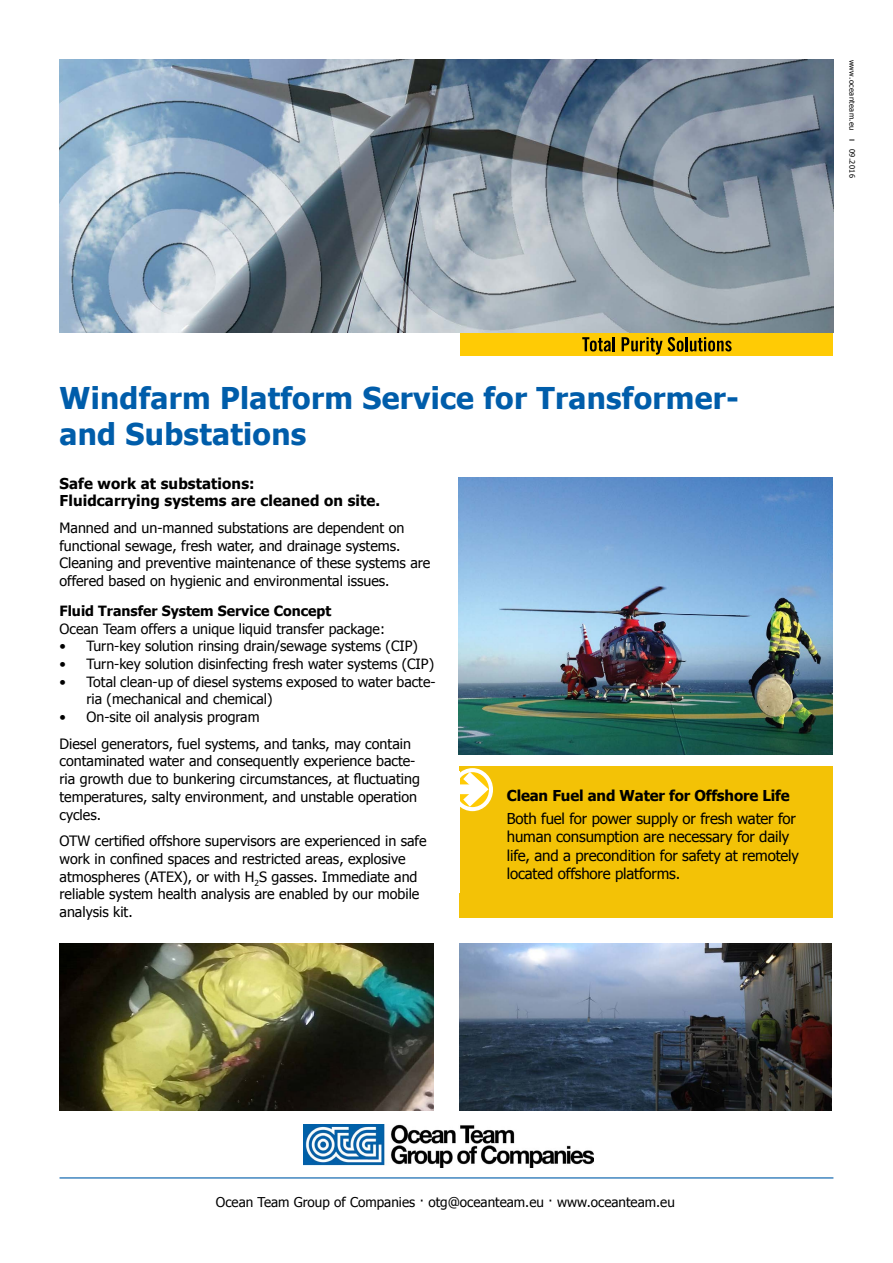
<style>
.page{position:relative;width:893px;height:1263px;background:#fff}
.page>*{position:absolute;margin:0;border:0;box-sizing:border-box;transform-origin:0 0}
.t1{font:700 30px/36px "Tahoma";letter-spacing:.01em;color:#005daa}
.t2{font:15px/18.5px "Tahoma";letter-spacing:-.01em;color:#000}
.t3{font:700 15px/17.7px "Tahoma";letter-spacing:.01em;color:#000}
.t4{font:700 15px "Tahoma";letter-spacing:-.01em;color:#000}
.t5{font:14.25px/17.7px "Tahoma";color:#000}
.t6{font:14.1px/17.7px "Tahoma";color:#000}
.t7{font:700 14.1px "Tahoma";color:#000}
.t8{font:13.5px "Tahoma";color:#000}
.t9{font:7.5px "Tahoma";letter-spacing:.05em;color:#000}
.s1{font-family:"Franklin Gothic";font-weight:500}
</style>
<div class="page">
<hr style="left:60px;top:1177px;width:773px;height:1px;background:#005daa">
<div style="left:460px;top:332px;width:373px;height:24px;background:#ffcb05"></div>
<svg style="left:582px;top:337px;width:33px;height:14px"></svg>
<svg style="left:622px;top:337px;width:110px;height:18px"></svg>
<img style="left:60px;top:60px;width:773px;height:272px">
<div style="left:459px;top:766px;width:374px;height:152px;background:#f3c206"></div>
<svg style="left:459px;top:768px;width:34px;height:49px"></svg>
<img style="left:460px;top:943px;width:372px;height:167px">
<img style="left:59px;top:943px;width:374px;height:167px">
<img style="left:458px;top:477px;width:375px;height:278px">
<img style="left:303px;top:1125px;width:291px;height:42px">
<p class="t9" style="left:857px;top:60px;width:120px;rotate:90deg">www.oceanteam.eu <span class="s1">I</span> 09.2016</p>
<h1 class="t1" style="left:60px;top:381px;width:681px">Windfarm Platform Service for Transformer&shy;and Substations</h1>
<p class="t3" style="left:60px;top:475px;width:322px">Safe work at substations:<br>Fluidcarrying systems are cleaned on site.</p>
<p class="t5" style="left:60px;top:520px;width:372px">Manned and un-manned substations are dependent on functional sewage, fresh water, and drainage systems.<br>Cleaning and preventive maintenance of these systems are offered based on hygienic and environmental issues.</p>
<p class="t7" style="left:60px;top:601px;width:273px">Fluid Transfer System Service Concept</p>
<p class="t6" style="left:60px;top:620px;width:327px">Ocean Team offers a unique liquid transfer package:</p>
<p class="t6" style="left:60px;top:638px;width:360px">• Turn-key solution rinsing drain/sewage systems (CIP)</p>
<p class="t6" style="left:60px;top:656px;width:376px">• Turn-key solution disinfecting fresh water systems (CIP)</p>
<p class="t6" style="left:87px;top:673px;width:351px;text-indent:-27px">• Total clean-up of diesel systems exposed to water bacte&shy;ria (mechanical and chemical)</p>
<p class="t6" style="left:60px;top:709px;width:202px">• On-site oil analysis program</p>
<p class="t5" style="left:60px;top:735px;width:362px">Diesel generators, fuel systems, and tanks, may contain contaminated water and consequently experience bacte&shy;ria growth due to bunkering circumstances, at fluctuating temperatures, salty environment, and unstable operation cycles.</p>
<p class="t5" style="left:60px;top:833px;width:368px">OTW certified offshore supervisors are experienced in safe work in confined spaces and restricted areas, explosive atmospheres (ATEX), or with H<sub>2</sub>S gasses. Immediate and reliable system health analysis are enabled by our mobile analysis kit.</p>
<p class="t4" style="left:507px;top:785px;width:284px">Clean Fuel and Water for Offshore Life</p>
<p class="t2" style="left:507px;top:810px;width:294px">Both fuel for power supply or fresh water for human consumption are necessary for daily life, and a precondition for safety at remotely located offshore platforms.</p>
<p class="t8" style="left:216px;top:1193px;width:461px">Ocean Team Group of Companies · otg@oceanteam.eu · www.oceanteam.eu</p>
</div>
